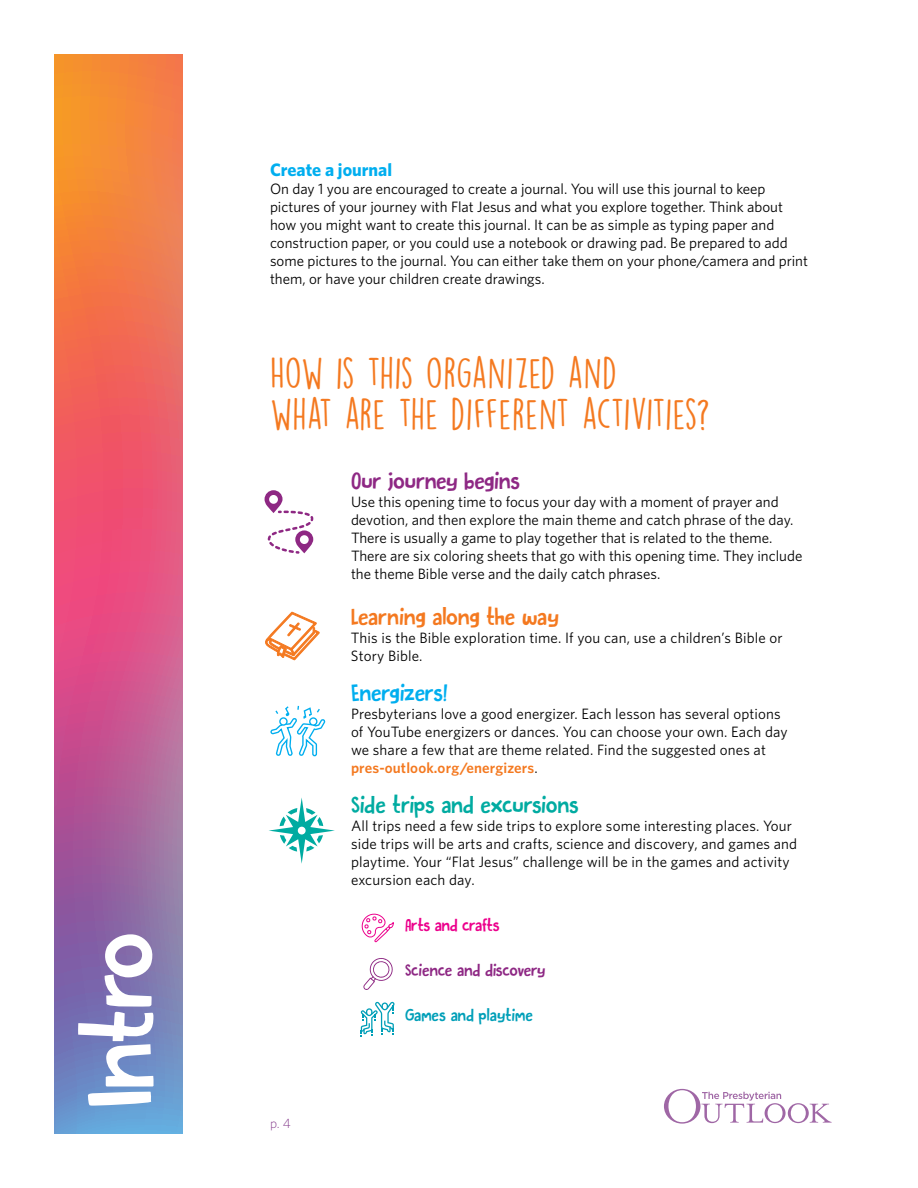
<style>
.page{position:relative;width:918px;height:1188px;background:#fff}
.page>*{position:absolute;margin:0;border:0;box-sizing:border-box;transform-origin:0 0}
.t1{font:86.1px "Butterfly Ball";letter-spacing:-.01em;color:#fff}
.t2{font:39px/40.5px "DK Lemon Yellow Sun";letter-spacing:.005em;color:#f47920}
.t3{font:21px "Butterfly Ball";letter-spacing:-.015em;color:#00aba1}
.t4{font:21px "Butterfly Ball";letter-spacing:-.01em;color:#f47920}
.t5{font:21px "Butterfly Ball";letter-spacing:-.015em;color:#8e2884}
.t6{font:21px "Butterfly Ball";letter-spacing:-.015em;color:#00aeef}
.t7{font:700 18px "Whitney";color:#00aeef}
.t8{font:15px/18px "Whitney";color:#000}
.t9{font:15px "Butterfly Ball";letter-spacing:-.02em;color:#8e2884}
.t10{font:15px "Butterfly Ball";letter-spacing:.01em;color:#009fb8}
.t11{font:15px "Butterfly Ball";letter-spacing:-.015em;color:#ec008c}
.t12{font:300 13.5px "Whitney";color:#88418f}
.s1{font-weight:600;color:#f47920}
</style>
<div class="page">
<svg style="left:54px;top:54px;width:128px;height:1080px;background:#c86b7c"></svg>
<svg style="left:664px;top:1089px;width:168px;height:35px"></svg>
<svg style="left:269px;top:797px;width:66px;height:67px"></svg>
<svg style="left:265px;top:490px;width:48px;height:64px"></svg>
<svg style="left:271px;top:705px;width:55px;height:52px"></svg>
<svg style="left:265px;top:612px;width:54px;height:48px"></svg>
<svg style="left:362px;top:914px;width:32px;height:28px"></svg>
<svg style="left:363px;top:958px;width:30px;height:32px"></svg>
<svg style="left:361px;top:1002px;width:34px;height:34px"></svg>
<h1 class="t1" style="left:56px;top:1108px;width:178px;rotate:-90deg">Intro</h1>
<p class="t7" style="left:270px;top:159px;width:124px">Create a journal</p>
<p class="t8" style="left:270px;top:180px;width:540px">On day 1 you are encouraged to create a journal. You will use this journal to keep pictures of your journey with Flat Jesus and what you explore together. Think about how you might want to create this journal. It can be as simple as typing paper and construction paper, or you could use a notebook or drawing pad. Be prepared to add some pictures to the journal. You can either take them on your phone/camera and print them, or have your children create drawings.</p>
<h2 class="t2" style="left:270px;top:353px;width:442px">HOW IS THIS ORGANIZED AND<br>WHAT ARE THE DIFFERENT ACTIVITIES?</h2>
<p class="t12" style="left:270px;top:1115px;width:22px">p. 4</p>
<h3 class="t5" style="left:351px;top:465px;width:171px">Our journey begins</h3>
<p class="t8" style="left:351px;top:492px;width:453px">Use this opening time to focus your day with a moment of prayer and devotion, and then explore the main theme and catch phrase of the day.<br>There is usually a game to play together that is related to the theme.<br>There are six coloring sheets that go with this opening time. They include the theme Bible verse and the daily catch phrases.</p>
<h3 class="t4" style="left:351px;top:602px;width:210px">Learning along the way</h3>
<p class="t8" style="left:351px;top:629px;width:433px">This is the Bible exploration time. If you can, use a children’s Bible or<br>Story Bible.</p>
<h3 class="t6" style="left:351px;top:677px;width:98px">Energizers!</h3>
<p class="t8" style="left:351px;top:705px;width:438px">Presbyterians love a good energizer. Each lesson has several options of YouTube energizers or dances. You can choose your own. Each day we share a few that are theme related. Find the suggested ones at <span class="s1">pres-outlook.org/energizers</span>.</p>
<h3 class="t3" style="left:351px;top:789px;width:229px">Side trips and excursions</h3>
<p class="t8" style="left:351px;top:816px;width:448px">All trips need a few side trips to explore some interesting places. Your side trips will be arts and crafts, science and discovery, and games and playtime. Your “Flat Jesus” challenge will be in the games and activity excursion each day.</p>
<p class="t11" style="left:405px;top:914px;width:96px">Arts and crafts</p>
<p class="t9" style="left:405px;top:959px;width:142px">Science and discovery</p>
<p class="t10" style="left:405px;top:1004px;width:130px">Games and playtime</p>
</div>
